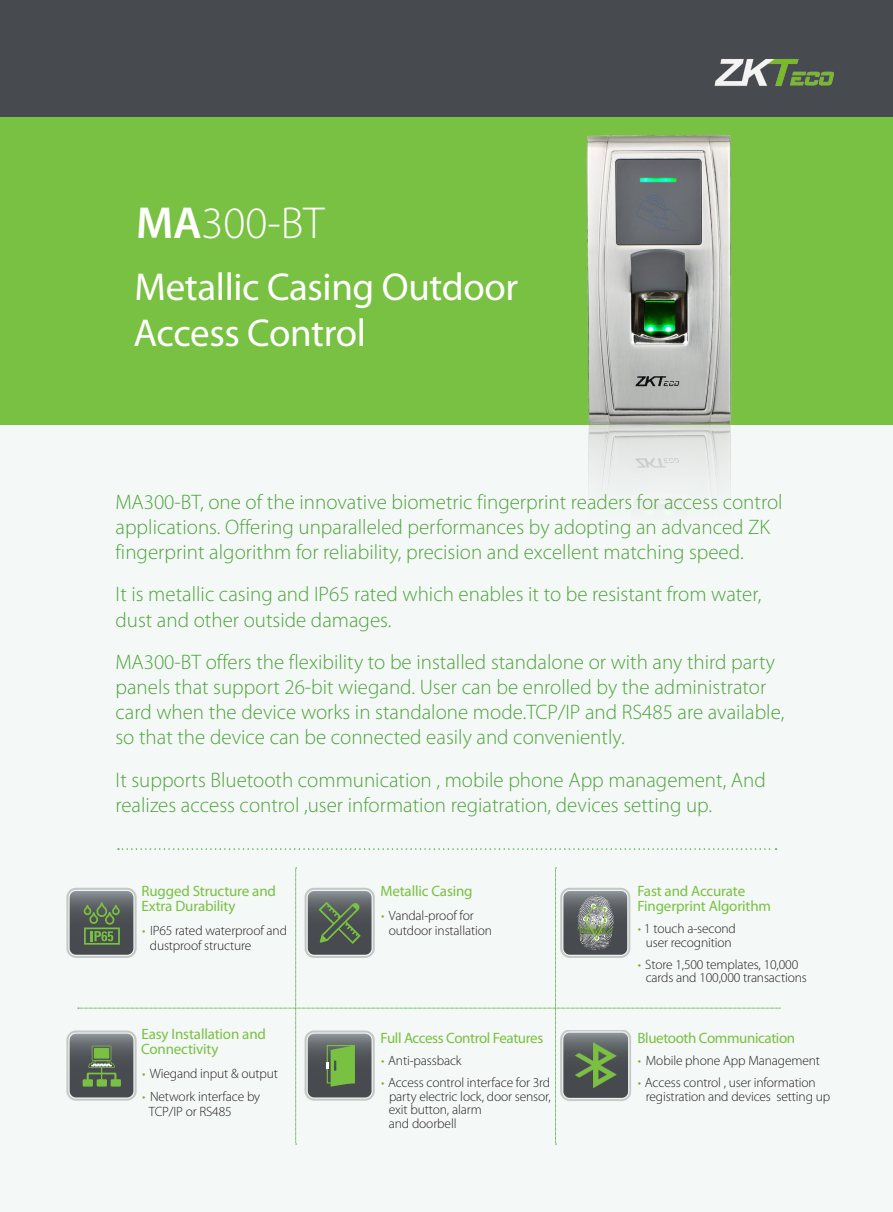
<style>
.page{position:relative;width:893px;height:1212px;background:#f4f8f6}
.page>*{position:absolute;margin:0;border:0;box-sizing:border-box;transform-origin:0 0}
.t1{font:300 45px "Myriad Pro";color:#fff}
.t2{font:39px "Myriad Pro";letter-spacing:-.01em;color:#fff}
.F16_introduction{font:300 21px/25.2px "Myriad Pro";color:#4fa33d}
.Headline_for_Bullet{font:15px/15px "Myriad Pro";letter-spacing:-.01em;color:#79c142}
.t3{font:300 13.5px/13.5px "Myriad Pro";letter-spacing:-.01em;color:#231f20}
.s1{font-weight:600}
.s2{color:#7aae36}
</style>
<div class="page">
<div style="left:0;top:0;width:893px;height:117px;background:#474a4e"></div>
<div style="left:0;top:117px;width:893px;height:308px;background:#79c142"></div>
<img style="left:714px;top:59px;width:120px;height:27px">
<svg style="left:118px;top:848px;width:658px;height:2px"></svg>
<svg style="left:66px;top:888px;width:71px;height:70px"></svg>
<svg style="left:66px;top:1030px;width:71px;height:70px"></svg>
<svg style="left:70px;top:868px;width:710px;height:277px"></svg>
<img style="left:560px;top:1030px;width:83px;height:83px">
<img style="left:586px;top:134px;width:146px;height:372px">
<p class="t1" style="left:136px;top:195px;width:190px"><span class="s1">MA</span>300-BT</p>
<p class="t2" style="left:135px;top:262px;width:385px">Metallic Casing Outdoor</p>
<p class="t2" style="left:133px;top:309px;width:234px">Access Control</p>
<p class="F16_introduction" style="left:115px;top:489px;width:669px">MA300-BT, one of the innovative biometric fingerprint readers for access control applications. Offering unparalleled performances by adopting an advanced ZK fingerprint algorithm for reliability, precision and excellent matching speed.</p>
<p class="F16_introduction" style="left:115px;top:581px;width:647px">It is metallic casing and IP65 rated which enables it to be resistant from water, dust and other outside damages.</p>
<p class="F16_introduction" style="left:115px;top:649px;width:670px">MA300-BT offers the flexibility to be installed standalone or with any third party panels that support 26-bit wiegand. User can be enrolled by the administrator card when the device works in standalone mode.TCP/IP and RS485 are available, so that the device can be connected easily and conveniently.</p>
<p class="F16_introduction" style="left:115px;top:767px;width:652px">It supports Bluetooth communication , mobile phone App management, And realizes access control ,user information regiatration, devices setting up.</p>
<p class="Headline_for_Bullet" style="left:142px;top:883px;width:136px">Rugged Structure and<br>Extra Durability</p>
<p class="t3" style="left:150px;top:922px;width:139px;line-height:15px;text-indent:-8px"><span class="s2">•</span> IP65 rated waterproof and dustproof structure</p>
<p class="Headline_for_Bullet" style="left:141px;top:1026px;width:126px">Easy Installation and<br>Connectivity</p>
<p class="t3" style="left:142px;top:1066px;width:137px"><span class="s2">•</span> Wiegand input &amp; output</p>
<p class="t3" style="left:149px;top:1089px;width:113px;line-height:15px;text-indent:-7px"><span class="s2">•</span> Network interface by<br>TCP/IP or RS485</p>
<p class="Headline_for_Bullet" style="left:380px;top:883px;width:94px">Metallic Casing</p>
<p class="t3" style="left:389px;top:907px;width:105px;line-height:15px;text-indent:-8px"><span class="s2">•</span> Vandal-proof for outdoor installation</p>
<p class="Headline_for_Bullet" style="left:381px;top:1030px;width:164px">Full Access Control Features</p>
<p class="t3" style="left:381px;top:1054px;width:82px"><span class="s2">•</span> Anti-passback</p>
<p class="t3" style="left:389px;top:1076px;width:163px;text-indent:-8px"><span class="s2">•</span> Access control interface for 3rd party electric lock, door sensor, exit button, alarm<br>and doorbell</p>
<p class="Headline_for_Bullet" style="left:637px;top:883px;width:135px">Fast and Accurate<br>Fingerprint Algorithm</p>
<p class="t3" style="left:638px;top:922px;width:99px;text-align:center"><span class="s2">•</span> 1 touch a-second user recognition</p>
<p class="t3" style="left:646px;top:957px;width:163px;text-indent:-8px"><span class="s2">•</span> Store 1,500 templates, 10,000 cards and 100,000 transactions</p>
<p class="Headline_for_Bullet" style="left:637px;top:1030px;width:159px">Bluetooth Communication</p>
<p class="t3" style="left:638px;top:1054px;width:184px"><span class="s2">•</span> Mobile phone App Management</p>
<p class="t3" style="left:646px;top:1076px;width:186px;text-indent:-8px"><span class="s2">•</span> Access control , user information registration and devices setting up</p>
</div>
